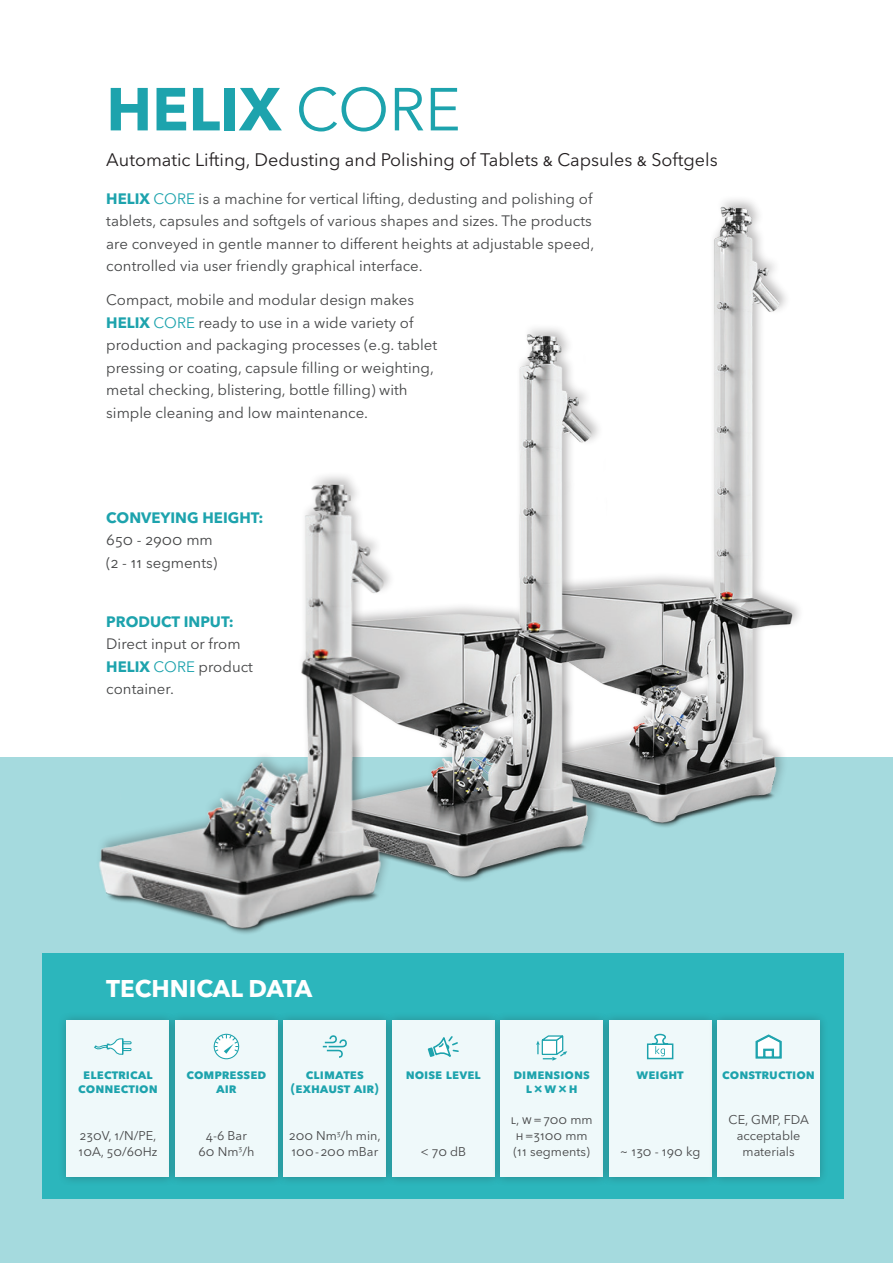
<style>
.page{position:relative;width:893px;height:1263px;background:#fff}
.page>*{position:absolute;margin:0;border:0;box-sizing:border-box;transform-origin:0 0}
.t1{font:700 60px "Avenir Next LT Pro";color:#1da3ad}
.t2{font:700 24px "Avenir Next LT Pro";letter-spacing:.065em;color:#fff}
.t3{font:18px "Avenir Next LT Pro";color:#231f20}
.t4{font:15px/22.5px "Avenir Next LT Pro";color:#454647}
.t5{font:700 15px "Avenir Next LT Pro";color:#1da3ad}
.t6{font:700 13.5px/13.5px "Avenir Next LT Pro";color:#1da3ad;text-align:center}
.t7{font:12.6px/15.8px "Avenir Next LT Pro";color:#454647}
.s1{font-weight:400}
.s2{font-weight:700;color:#1da3ad}
.s3{color:#1da3ad}
</style>
<div class="page">
<div style="left:0;top:757px;width:893px;height:506px;background:#a5dade"></div>
<div style="left:540px;top:194px;width:265px;height:636px;background:#231f20;opacity:.3"></div>
<img style="left:540px;top:199px;width:258px;height:631px">
<div style="left:328px;top:323px;width:291px;height:562px;background:#231f20;opacity:.3"></div>
<img style="left:328px;top:322px;width:284px;height:563px">
<img style="left:99px;top:461px;width:311px;height:473px">
<div style="left:43px;top:954px;width:801px;height:245px;background:#2cb6bc"></div>
<div style="left:58px;top:1012px;width:120px;height:174px;background:#231f20;opacity:.3"></div>
<div style="left:67px;top:1021px;width:102px;height:156px;background:#eff9fa"></div>
<div style="left:166px;top:1012px;width:121px;height:174px;background:#231f20;opacity:.3"></div>
<div style="left:175px;top:1021px;width:102px;height:156px;background:#eff9fa"></div>
<div style="left:275px;top:1012px;width:120px;height:174px;background:#231f20;opacity:.3"></div>
<div style="left:284px;top:1021px;width:102px;height:156px;background:#eff9fa"></div>
<svg style="left:94px;top:1038px;width:38px;height:17px"></svg>
<div style="left:383px;top:1012px;width:121px;height:174px;background:#231f20;opacity:.3"></div>
<div style="left:392px;top:1021px;width:102px;height:156px;background:#eff9fa"></div>
<div style="left:492px;top:1012px;width:120px;height:174px;background:#231f20;opacity:.3"></div>
<div style="left:501px;top:1021px;width:102px;height:156px;background:#eff9fa"></div>
<svg style="left:536px;top:1035px;width:31px;height:26px"></svg>
<div style="left:600px;top:1012px;width:121px;height:174px;background:#231f20;opacity:.3"></div>
<div style="left:609px;top:1021px;width:102px;height:156px;background:#eff9fa"></div>
<div style="left:647px;top:1043px;width:26px;height:16px;background:#fff;border:2px solid #1da3ad"></div>
<svg style="left:651px;top:1033px;width:19px;height:23px"></svg>
<div style="left:709px;top:1012px;width:120px;height:174px;background:#231f20;opacity:.3"></div>
<div style="left:718px;top:1021px;width:102px;height:156px;background:#eff9fa"></div>
<svg style="left:756px;top:1034px;width:25px;height:24px"></svg>
<svg style="left:214px;top:1034px;width:25px;height:25px"></svg>
<div style="left:214px;top:1034px;width:25px;height:25px;border:1px solid #1da3ad;border-radius:50%"></div>
<svg style="left:214px;top:1034px;width:25px;height:20px"></svg>
<svg style="left:322px;top:1035px;width:25px;height:23px"></svg>
<svg style="left:427px;top:1036px;width:32px;height:21px"></svg>
<h1 class="t1" style="left:106px;top:73px;width:356px">HELIX <span class="s1">CORE</span></h1>
<p class="t3" style="left:106px;top:149px;width:613px">Automatic Lifting, Dedusting and Polishing of Tablets &amp; Capsules &amp; Softgels</p>
<p class="t4" style="left:106px;top:187px;width:490px"><span class="s2">HELIX</span> <span class="s3">CORE</span> is a machine for vertical lifting, dedusting and polishing of tablets, capsules and softgels of various shapes and sizes. The products are conveyed in gentle manner to different heights at adjustable speed, controlled via user friendly graphical interface.</p>
<p class="t4" style="left:106px;top:289px;width:332px">Compact, mobile and modular design makes <span class="s2">HELIX</span> <span class="s3">CORE</span> ready to use in a wide variety of production and packaging processes (e.g. tablet pressing or coating, capsule filling or weighting, metal checking, blistering, bottle filling) with simple cleaning and low maintenance.</p>
<p class="t5" style="left:106px;top:508px;width:159px">Conveying hei ght:</p>
<p class="t4" style="left:106px;top:529px;width:112px">650 - 2900 mm (2 - 11 segments)</p>
<p class="t5" style="left:106px;top:612px;width:129px">PRODUCT INPUT:</p>
<p class="t4" style="left:106px;top:633px;width:148px">Direct input or from<br><span class="s2">HELIX</span> <span class="s3">CORE</span> product container.</p>
<h2 class="t2" style="left:106px;top:974px;width:17px">Tech</h2>
<h2 class="t2" style="left:170px;top:974px;width:142px">nical data</h2>
<p class="t6" style="left:78px;top:1068px;width:81px">electrical connection</p>
<p class="t7" style="left:79px;top:1127px;width:80px">230V, 1/N/PE,<br>10A, 50/60Hz</p>
<p class="t6" style="left:186px;top:1068px;width:82px">compressed air</p>
<p class="t7" style="left:198px;top:1127px;width:57px;text-align:center">4-6 Bar<br>60 Nm<sup>3</sup>/h</p>
<p class="t6" style="left:291px;top:1068px;width:89px">climates (exhaust air)</p>
<p class="t7" style="left:289px;top:1127px;width:93px">200 Nm<sup>3</sup>/h min,<br>100-200 mBar</p>
<p class="t6" style="left:406px;top:1068px;width:77px">noise level</p>
<p class="t7" style="left:420px;top:1143px;width:47px">&lt; 70 dB</p>
<p class="t6" style="left:513px;top:1068px;width:78px">dimensions l×w×h</p>
<p class="t7" style="left:511px;top:1112px;width:83px">l, w=700 mm h=3100 mm (11 segments)</p>
<p class="t6" style="left:636px;top:1068px;width:49px">weight</p>
<p class="t7" style="left:620px;top:1143px;width:82px">~ 130 - 190 kg</p>
<p class="t6" style="left:722px;top:1068px;width:94px">construction</p>
<p class="t7" style="left:729px;top:1112px;width:82px;text-align:center">CE, GMP, FDA acceptable materials</p>
</div>
